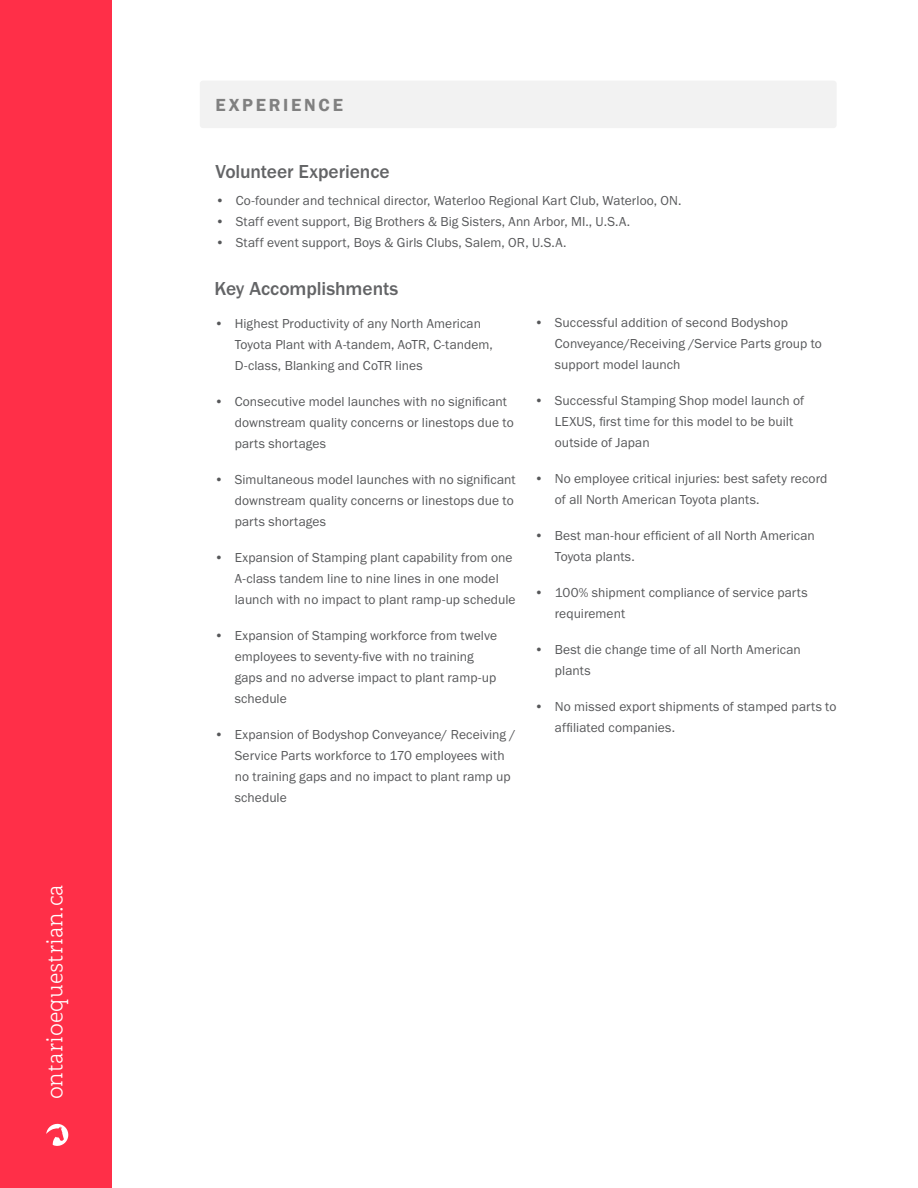
<style>
.page{position:relative;width:918px;height:1188px;background:#fff}
.page>*{position:absolute;margin:0;border:0;box-sizing:border-box;transform-origin:0 0}
.t1{font:300 24px "Rogliano";color:#fff}
.t2{font:500 19.5px "Franklin Gothic URW";letter-spacing:-.005em;color:#636466}
.t3{font:600 18px "Franklin Gothic";letter-spacing:.15em;color:#808080}
.t4{font:13.5px/21px "Franklin Gothic URW Boo";letter-spacing:.005em;color:#57585a}
</style>
<div class="page">
<div style="left:0;top:0;width:112px;height:1188px;background:#ff2f48"></div>
<svg style="left:46px;top:1123px;width:23px;height:23px"></svg>
<div style="left:200px;top:81px;width:637px;height:47px;background:#f2f2f2;border-radius:3px"></div>
<h1 class="t1" style="left:39px;top:1099px;width:217px;rotate:-90deg">ontarioequestrian.ca</h1>
<h3 class="t3" style="left:215px;top:94px;width:129px">EXPERIENCE</h3>
<h2 class="t2" style="left:215px;top:159px;width:176px">Volunteer Experience</h2>
<p class="t4" style="left:215px;top:190px;width:468px">• Co-founder and technical director, Waterloo Regional Kart Club, Waterloo, ON.</p>
<p class="t4" style="left:215px;top:211px;width:416px">• Staff event support, Big Brothers &amp; Big Sisters, Ann Arbor, MI., U.S.A.</p>
<p class="t4" style="left:215px;top:232px;width:353px">• Staff event support, Boys &amp; Girls Clubs, Salem, OR, U.S.A.</p>
<h2 class="t2" style="left:215px;top:276px;width:185px">Key Accomplishments</h2>
<p class="t4" style="left:235px;top:313px;width:260px;text-indent:-20px">• Highest Productivity of any North American<br>Toyota Plant with A-tandem, AoTR, C-tandem,<br>D-class, Blanking and CoTR lines</p>
<p class="t4" style="left:235px;top:391px;width:281px;text-indent:-20px">• Consecutive model launches with no significant downstream quality concerns or linestops due to parts shortages</p>
<p class="t4" style="left:235px;top:469px;width:282px;text-indent:-20px">• Simultaneous model launches with no significant downstream quality concerns or linestops due to parts shortages</p>
<p class="t4" style="left:235px;top:547px;width:282px;text-indent:-20px">• Expansion of Stamping plant capability from one<br>A-class tandem line to nine lines in one model launch with no impact to plant ramp-up schedule</p>
<p class="t4" style="left:235px;top:625px;width:264px;text-indent:-20px">• Expansion of Stamping workforce from twelve employees to seventy-five with no training gaps and no adverse impact to plant ramp-up schedule</p>
<p class="t4" style="left:235px;top:724px;width:282px;text-indent:-20px">• Expansion of Bodyshop Conveyance/ Receiving / Service Parts workforce to 170 employees with no training gaps and no impact to plant ramp up schedule</p>
<p class="t4" style="left:555px;top:312px;width:269px;text-indent:-20px">• Successful addition of second Bodyshop<br>Conveyance/Receiving /Service Parts group to support model launch</p>
<p class="t4" style="left:555px;top:390px;width:251px;text-indent:-20px">• Successful Stamping Shop model launch of<br>LEXUS, first time for this model to be built outside of Japan</p>
<p class="t4" style="left:555px;top:468px;width:274px;text-indent:-20px">• No employee critical injuries: best safety record of all North American Toyota plants.</p>
<p class="t4" style="left:555px;top:525px;width:262px;text-indent:-20px">• Best man-hour efficient of all North American<br>Toyota plants.</p>
<p class="t4" style="left:555px;top:582px;width:254px;text-indent:-20px">• 100% shipment compliance of service parts requirement</p>
<p class="t4" style="left:555px;top:639px;width:247px;text-indent:-20px">• Best die change time of all North American plants</p>
<p class="t4" style="left:555px;top:696px;width:283px;text-indent:-20px">• No missed export shipments of stamped parts to affiliated companies.</p>
</div>
